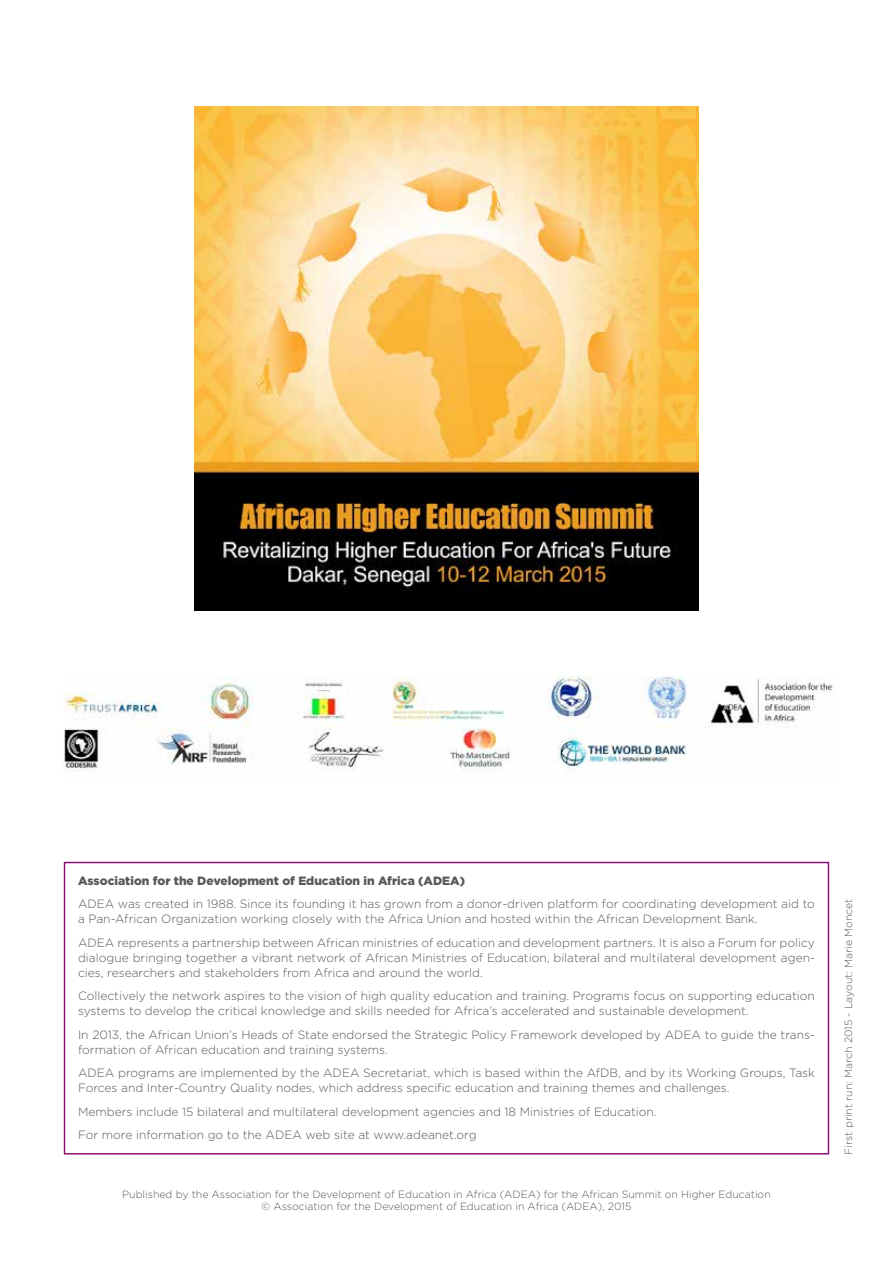
<style>
.page{position:relative;width:893px;height:1263px;background:#fff}
.page>*{position:absolute;margin:0;border:0;box-sizing:border-box;transform-origin:0 0}
.t1{font:300 12px/15px "Gotham";color:#58595b}
.t2{font:900 12px "Gotham";color:#58595b}
.t3{font:300 10.5px/12.6px "Gotham";color:#58595b;text-align:center}
</style>
<div class="page">
<img style="left:194px;top:106px;width:504px;height:504px">
<div style="left:64px;top:862px;width:765px;height:292px;border:2px solid #8e1276"></div>
<img style="left:64px;top:676px;width:769px;height:95px">
<p class="t2" style="left:78px;top:873px;width:389px">Association for the Development of Education in Africa (AD EA)</p>
<p class="t1" style="left:78px;top:896px;width:738px">ADEA was created in 1988. Since its founding it has grown from a donor-driven platform for coordinating development aid to a Pan-African Organization working closely with the Africa Union and hosted within the African Development Bank.</p>
<p class="t1" style="left:78px;top:935px;width:738px;text-align:justify">ADEA represents a partnership between African ministries of education and development partners. It is also a Forum for policy dialogue bringing together a vibrant network of African Ministries of Education, bilateral and multilateral development agen&shy;cies, researchers and stakeholders from Africa and around the world.</p>
<p class="t1" style="left:78px;top:988px;width:738px">Collectively the network aspires to the vision of high quality education and training. Programs focus on supporting education systems to develop the critical knowledge and skills needed for Africa’s accelerated and sustainable development.</p>
<p class="t1" style="left:78px;top:1027px;width:738px">In 2013, the African Union’s Heads of State endorsed the Strategic Policy Framework developed by ADEA to guide the trans&shy;formation of African education and training systems.</p>
<p class="t1" style="left:78px;top:1065px;width:738px">ADEA programs are implemented by the ADEA Secretariat, which is based within the AfDB, and by its Working Groups, Task<br>Forces and Inter-Country Quality nodes, which address specific education and training themes and challenges.</p>
<p class="t1" style="left:78px;top:1100px;width:580px;line-height:23.5px">Members include 15 bilateral and multilateral development agencies and 18 Ministries of Education.<br>For more information go to the ADEA web site at www.adeanet.org</p>
<p class="t3" style="left:122px;top:1188px;width:650px">Published by the Association for the Development of Education in Africa (ADEA) for the African Summit on Higher Education © Association for the Development of Education in Africa (ADEA), 2015</p>
<p class="t3" style="left:842px;top:1154px;width:258px;rotate:-90deg">First print run: March 2015 - Layout: Marie Moncet</p>
</div>
